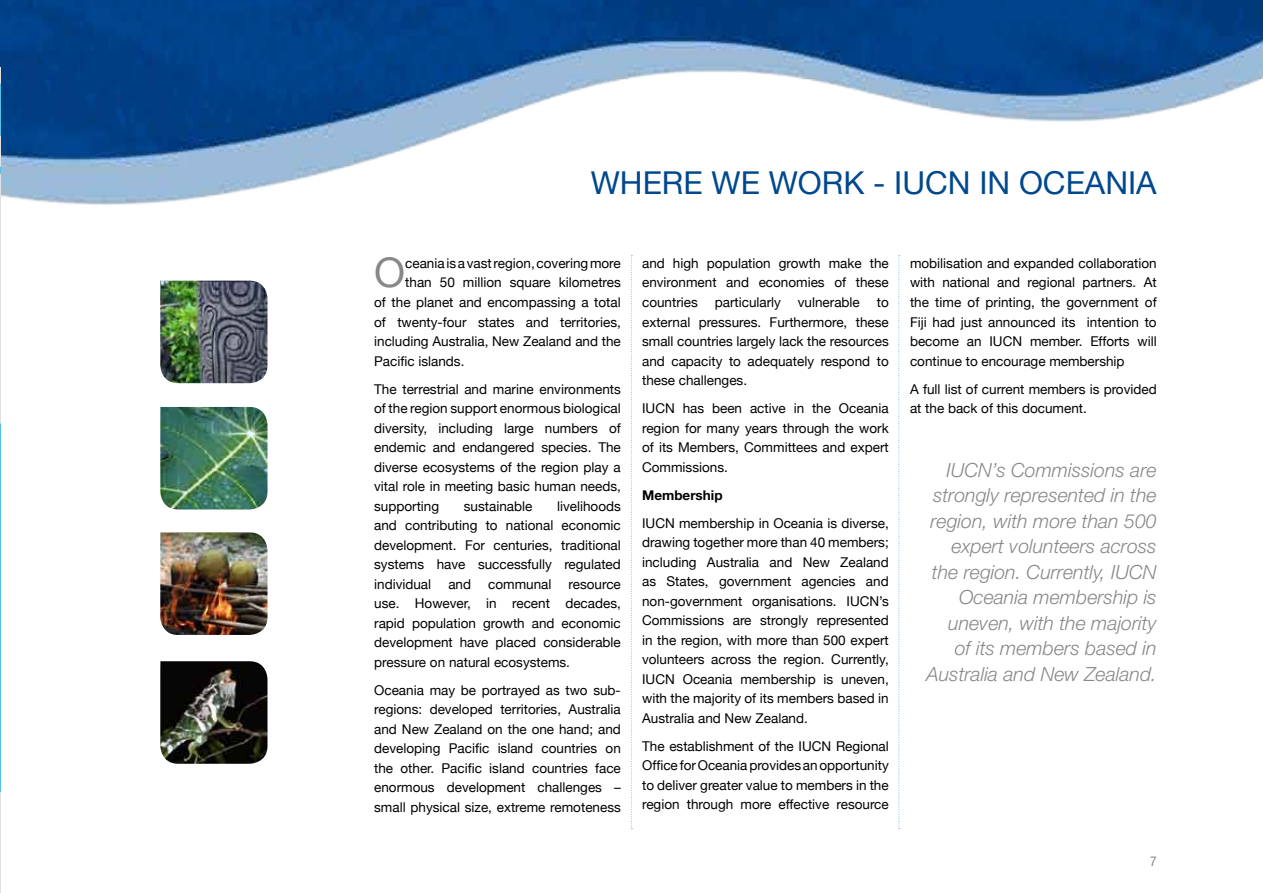
<style>
.page{position:relative;width:1263px;height:893px;background:#fff}
.page>*{position:absolute;margin:0;border:0;box-sizing:border-box;transform-origin:0 0}
.t1{font:40.8px "Helvetica Neue";color:#878889}
.t2{font:31.5px "Helvetica Neue";color:#00488e}
.t3{font:italic 300 19.5px/25.5px "Helvetica Neue";color:#878889;text-align:right}
.t4{font:13.5px/19.5px "Helvetica Neue";color:#000;text-align:justify}
.t5{font:700 13.5px "Helvetica Neue";color:#000}
</style>
<div class="page">
<img style="left:0;top:0;width:1263px;height:261px">
<img style="left:160px;top:281px;width:107px;height:102px">
<svg style="left:631px;top:255px;width:1px;height:574px"></svg>
<svg style="left:898px;top:255px;width:2px;height:574px"></svg>
<img style="left:160px;top:407px;width:107px;height:102px">
<img style="left:160px;top:532px;width:107px;height:103px">
<img style="left:160px;top:661px;width:107px;height:103px">
<hr style="left:0;top:67px;width:1px;height:826px;background:#e1e1e2">
<svg style="left:0;top:83px;width:1px;height:709px"></svg>
<h2 class="t2" style="left:591px;top:164px;width:567px">WHERE WE WORK - IUCN IN OCEANIA</h2>
<h1 class="t1" style="left:374px;top:249px;width:33px">O</h1>
<p class="t4" style="left:405px;top:253px;width:217px">ceania is a vast region, covering more</p>
<p class="t4" style="left:405px;top:273px;width:217px">than 50 million square kilometres</p>
<p class="t4" style="left:374px;top:292px;width:248px">of the planet and encompassing a total</p>
<p class="t4" style="left:374px;top:312px;width:248px">of twenty-four states and territories,</p>
<p class="t4" style="left:374px;top:331px;width:248px">including Australia, New Zealand and the</p>
<p class="t4" style="left:374px;top:351px;width:92px">Pacific islands.</p>
<p class="t4" style="left:374px;top:379px;width:248px">The terrestrial and marine environments of the region support enormous biological diversity, including large numbers of endemic and endangered species. The diverse ecosystems of the region play a vital role in meeting basic human needs, supporting</p>
<p class="t4" style="left:374px;top:496px;width:248px;text-indent:183px">livelihoods and contributing to national economic development. For centuries, traditional systems have successfully regulated individual</p>
<p class="t4" style="left:464px;top:496px;width:70px">sustainable</p>
<p class="t4" style="left:448px;top:574px;width:24px">and</p>
<p class="t4" style="left:488px;top:574px;width:65px">communal</p>
<p class="t4" style="left:374px;top:574px;width:248px;text-indent:194px">resource use. However, in recent decades, rapid population growth and economic development have placed considerable pressure on natural ecosystems.</p>
<p class="t4" style="left:374px;top:680px;width:248px">Oceania may be portrayed as two sub&shy;regions: developed territories, Australia and New Zealand on the one hand; and developing Pacific island countries on the other. Pacific island countries face enormous development challenges – small physical size, extreme remoteness</p>
<p class="t4" style="left:642px;top:253px;width:248px">and high population growth make the environment and economies of these countries</p>
<p class="t4" style="left:715px;top:292px;width:147px">particularly vulnerable</p>
<p class="t4" style="left:642px;top:292px;width:248px;text-indent:235px">to external pressures. Furthermore, these small countries largely lack the resources and capacity to adequately respond to these challenges.</p>
<p class="t4" style="left:642px;top:398px;width:248px">IUCN has been active in the Oceania region for many years through the work of its Members, Committees and expert Commissions.</p>
<p class="t5" style="left:642px;top:486px;width:82px">Membership</p>
<p class="t4" style="left:642px;top:513px;width:248px">IUCN membership in Oceania is diverse, drawing together more than 40 members; including Australia and New Zealand as States, government agencies and non-government organisations. IUCN’s Commissions are strongly represented in the region, with more than 500 expert volunteers across the region. Currently, IUCN Oceania membership is uneven, with the majority of its members based in Australia and New Zealand.</p>
<p class="t4" style="left:642px;top:736px;width:248px">The establishment of the IUCN Regional Office for Oceania provides an opportunity to deliver greater value to members in the region through more effective resource</p>
<p class="t4" style="left:910px;top:253px;width:248px">mobilisation and expanded collaboration with national and regional partners. At the time of printing, the government of Fiji had just announced its intention to become an IUCN member. Efforts will continue to encourage membership</p>
<p class="t4" style="left:910px;top:379px;width:248px">A full list of current members is provided at the back of this document.</p>
<h3 class="t3" style="left:926px;top:457px;width:232px">IUCN’s Commissions are strongly represented in the region, with more than 500 expert volunteers across the region. Currently, IUCN<br>Oceania membership is uneven, with the majority<br>of its members based in<br>Australia and New Zealand.</h3>
</div>
